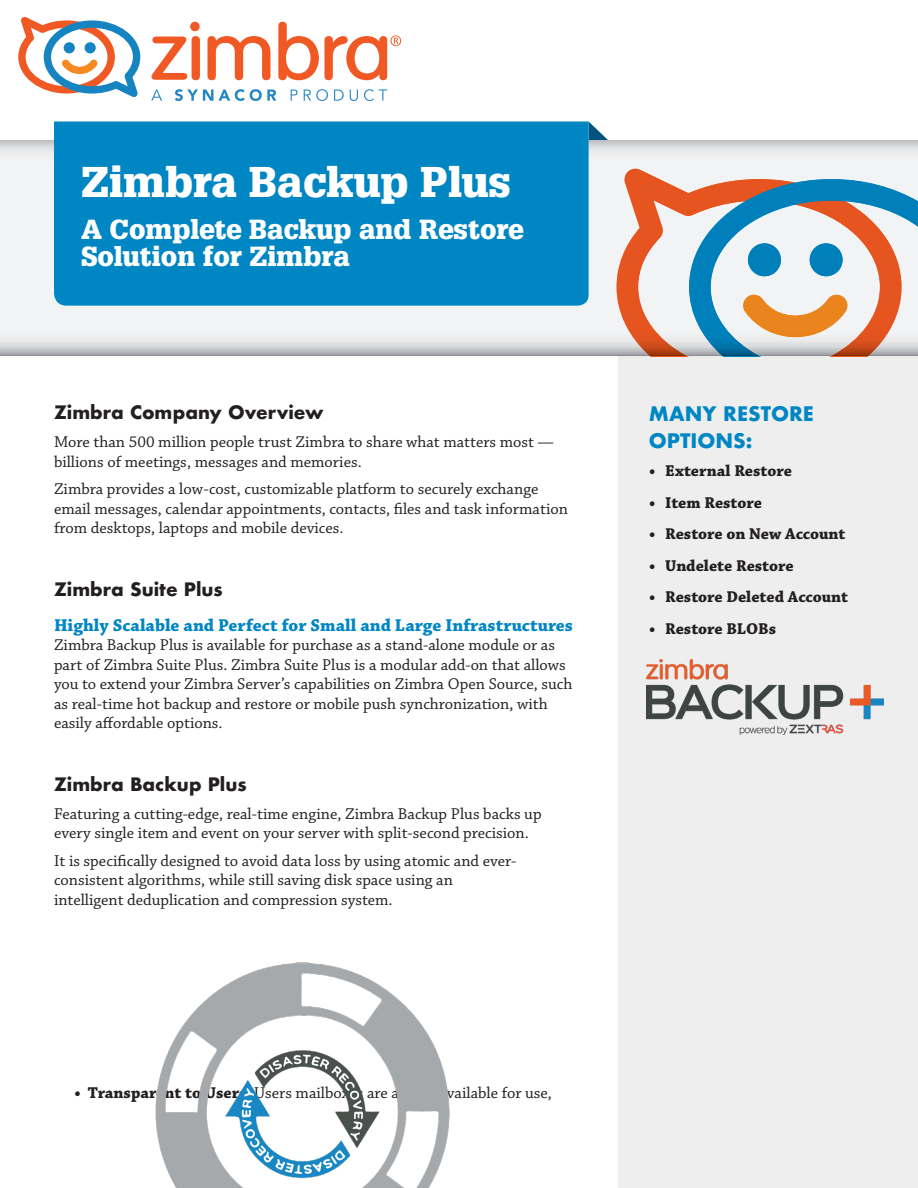
<style>
.page{position:relative;width:918px;height:1188px;background:#fff}
.page>*{position:absolute;margin:0;border:0;box-sizing:border-box;transform-origin:0 0}
.t1{font:900 42px "Glypha";color:#fff}
.t2{font:900 27px/27px "Glypha";color:#fff}
.Sidebar_Heading{font:700 19.5px/27px "Futura";color:#0086c3}
.Subheading{font:700 18px "Chaparral Pro";color:#0086c3}
.Heading{font:700 18px "Futura";color:#231f20}
.Body_Copy{font:16.5px/19.5px "Chaparral Pro";color:#231f20}
.Heading-2{font:16.5px/19.5px "Chaparral Pro";color:#231f20}
.Bulleted_Description{font:700 16.5px "Chaparral Pro";color:#231f20}
.Body_Copy_1_Bullets{font:16.5px "Chaparral Pro";color:#231f20}
.s1{font-weight:700}
</style>
<div class="page">
<svg style="left:589px;top:122px;width:19px;height:18px"></svg>
<div style="left:618px;top:355px;width:300px;height:833px;background:#eeeeef"></div>
<svg style="left:0;top:140px;width:918px;height:216px"></svg>
<svg style="left:617px;top:169px;width:285px;height:187px"></svg>
<svg style="left:689px;top:179px;width:229px;height:177px"></svg>
<div style="left:54px;top:122px;width:535px;height:184px;background:#0086c3"></div>
<svg style="left:152px;top:37px;width:35px;height:43px"></svg>
<div style="left:192px;top:36px;width:8px;height:44px;background:#f15924;border-radius:4px"></div>
<svg style="left:207px;top:36px;width:63px;height:44px"></svg>
<svg style="left:278px;top:22px;width:123px;height:58px"></svg>
<div style="left:190px;top:22px;width:10px;height:9px;background:#f15924;border-radius:50%"></div>
<svg style="left:18px;top:17px;width:122px;height:80px"></svg>
<svg style="left:151px;top:89px;width:11px;height:12px"></svg>
<svg style="left:175px;top:89px;width:38px;height:12px"></svg>
<svg style="left:219px;top:89px;width:57px;height:12px"></svg>
<svg style="left:291px;top:89px;width:7px;height:12px"></svg>
<svg style="left:304px;top:89px;width:24px;height:12px"></svg>
<svg style="left:334px;top:89px;width:10px;height:12px"></svg>
<svg style="left:350px;top:89px;width:8px;height:12px"></svg>
<svg style="left:364px;top:89px;width:23px;height:12px"></svg>
<img style="left:646px;top:659px;width:237px;height:76px">
<img style="left:155px;top:962px;width:295px;height:226px">
<p class="t1" style="left:81px;top:156px;width:432px">Zimbra Backup Plus</p>
<p class="t2" style="left:81px;top:215px;width:444px">A Complete Backup and Restore<br>Solution for Zimbra</p>
<p class="Heading" style="left:54px;top:400px;width:271px">Zimbra Company Overview</p>
<p class="Heading-2" style="left:54px;top:433px;width:502px">More than 500 million people trust Zimbra to share what matters most — billions of meetings, messages and memories.</p>
<p class="Heading-2" style="left:54px;top:480px;width:515px">Zimbra provides a low-cost, customizable platform to securely exchange email messages, calendar appointments, contacts, files and task information from desktops, laptops and mobile devices.</p>
<p class="Heading" style="left:54px;top:576px;width:170px">Zimbra Suite Plus</p>
<p class="Subheading" style="left:54px;top:615px;width:521px">Highly Scalable and Perfect for Small and Large Infrastructures</p>
<p class="Body_Copy" style="left:54px;top:636px;width:520px">Zimbra Backup Plus is available for purchase as a stand-alone module or as part of Zimbra Suite Plus. Zimbra Suite Plus is a modular add-on that allows you to extend your Zimbra Server’s capabilities on Zimbra Open Source, such as real-time hot backup and restore or mobile push synchronization, with easily affordable options.</p>
<p class="Heading" style="left:54px;top:771px;width:194px">Zimbra Backup Plus</p>
<p class="Body_Copy" style="left:54px;top:804px;width:489px">Featuring a cutting-edge, real-time engine, Zimbra Backup Plus backs up every single item and event on your server with split-second precision.</p>
<p class="Body_Copy" style="left:54px;top:852px;width:464px">It is specifically designed to avoid data loss by using atomic and ever&shy;consistent algorithms, while still saving disk space using an intelligent deduplication and compression system.</p>
<p class="Body_Copy_1_Bullets" style="left:74px;top:1084px;width:479px"><span class="s1">• Transparent to Users</span>: Users mailboxes are always available for use,</p>
<p class="Sidebar_Heading" style="left:649px;top:400px;width:167px">MANY RESTORE<br>OPTIONS:</p>
<p class="Bulleted_Description" style="left:649px;top:462px;width:145px">• External Restore</p>
<p class="Bulleted_Description" style="left:649px;top:493px;width:115px">• Item Restore</p>
<p class="Bulleted_Description" style="left:649px;top:525px;width:198px">• Restore on New Account</p>
<p class="Bulleted_Description" style="left:649px;top:556px;width:146px">• Undelete Restore</p>
<p class="Bulleted_Description" style="left:649px;top:588px;width:201px">• Restore Deleted Account</p>
<p class="Bulleted_Description" style="left:649px;top:619px;width:129px">• Restore BLOBs</p>
</div>
